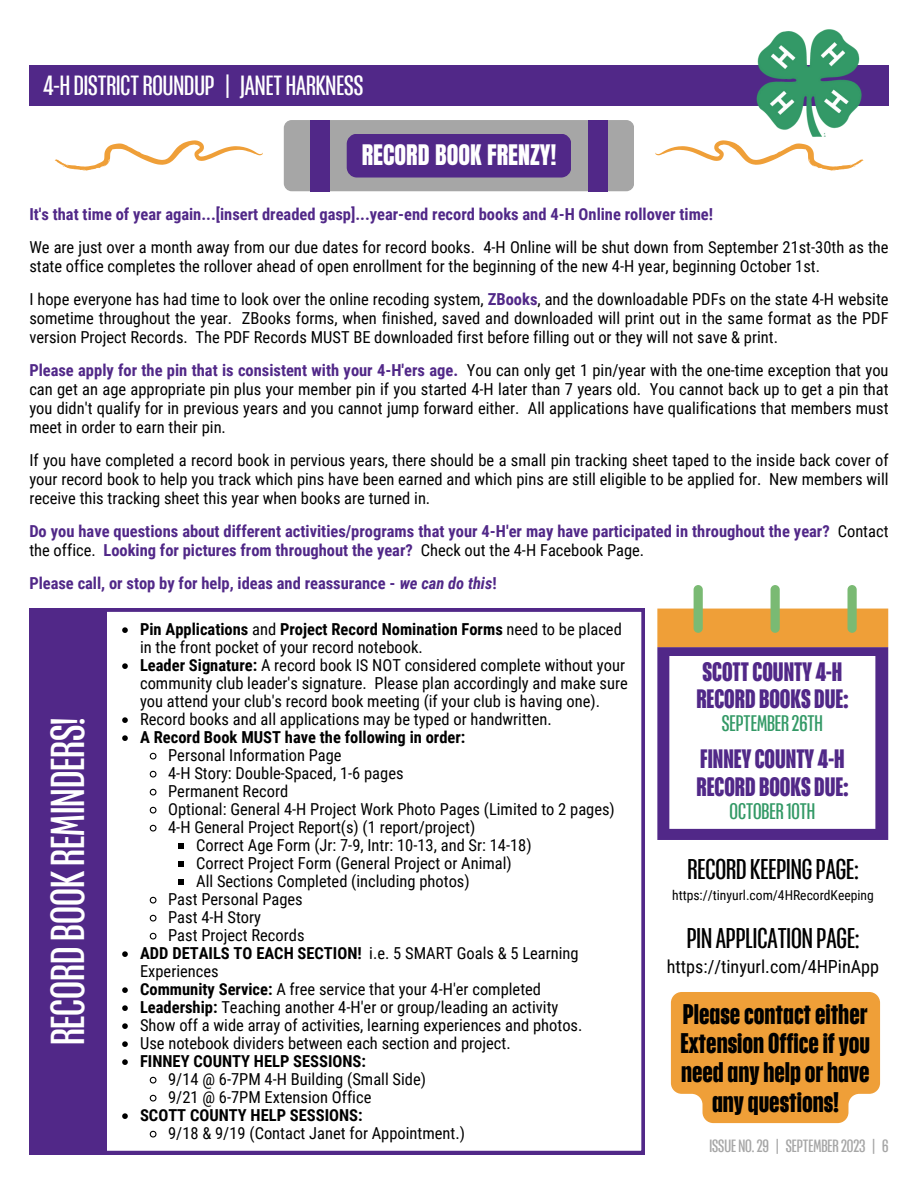
<style>
.page{position:relative;width:918px;height:1188px;background:#fff}
.page>*{position:absolute;margin:0;border:0;box-sizing:border-box;transform-origin:0 0}
.t1{font:40.2px "Placard Next";color:#fff}
.t2{font:24.15px "Placard Next";color:#000}
.t3{font:700 24px/29.2px "Placard Next";color:#000;text-align:center}
.t4{font:24px "Anton";color:#fff}
.t5{font:23.4px "Placard Next";color:#fff}
.t6{font:700 22.5px "Placard Next";color:#512888}
.t7{font:19.05px "Placard Next";color:#396}
.t8{font:18.15px "Roboto Condensed";color:#000}
.t9{font:16.5px/19px "Roboto Condensed";color:#000}
.t10{font:700 16.5px/19px "Roboto Condensed";color:#512888}
.t11{font:700 16.5px "Roboto Condensed";color:#000}
.t12{font:15px "Placard Next";color:#a6a6a6}
.t13{font:13.65px "Roboto Condensed";color:#000}
.s1{font-weight:700;color:#512888}
.s2{font-weight:400;color:#000}
.s3{font-style:italic}
.s4{font-weight:700}
</style>
<div class="page">
<div style="left:29px;top:65px;width:860px;height:40px;background:#512888"></div>
<div style="left:284px;top:120px;width:350px;height:71px;background:#a6a6a6;border-radius:8px"></div>
<div style="left:347px;top:134px;width:224px;height:44px;background:#512888;border-radius:10px"></div>
<div style="left:310px;top:120px;width:19px;height:71px;background:#512888"></div>
<div style="left:589px;top:120px;width:19px;height:71px;background:#512888"></div>
<img style="left:757px;top:29px;width:108px;height:108px">
<svg style="left:54px;top:140px;width:209px;height:31px"></svg>
<svg style="left:655px;top:140px;width:209px;height:31px"></svg>
<svg style="left:106px;top:609px;width:539px;height:545px"></svg>
<div style="left:657px;top:647px;width:231px;height:193px;background:#512888"></div>
<svg style="left:657px;top:585px;width:231px;height:62px"></svg>
<svg style="left:669px;top:656px;width:206px;height:173px"></svg>
<div style="left:29px;top:609px;width:77px;height:546px;background:#512888"></div>
<svg style="left:122px;top:627px;width:6px;height:6px"></svg>
<svg style="left:122px;top:663px;width:6px;height:6px"></svg>
<svg style="left:122px;top:717px;width:6px;height:6px"></svg>
<svg style="left:122px;top:735px;width:6px;height:6px"></svg>
<svg style="left:149px;top:752px;width:8px;height:8px"></svg>
<svg style="left:149px;top:770px;width:8px;height:8px"></svg>
<svg style="left:149px;top:788px;width:8px;height:8px"></svg>
<svg style="left:149px;top:806px;width:8px;height:8px"></svg>
<svg style="left:149px;top:824px;width:8px;height:8px"></svg>
<svg style="left:178px;top:843px;width:6px;height:6px"></svg>
<svg style="left:178px;top:861px;width:6px;height:6px"></svg>
<svg style="left:178px;top:879px;width:6px;height:6px"></svg>
<svg style="left:149px;top:896px;width:8px;height:8px"></svg>
<svg style="left:149px;top:914px;width:8px;height:8px"></svg>
<svg style="left:149px;top:932px;width:8px;height:8px"></svg>
<svg style="left:122px;top:951px;width:6px;height:6px"></svg>
<svg style="left:122px;top:987px;width:6px;height:6px"></svg>
<svg style="left:122px;top:1005px;width:6px;height:6px"></svg>
<svg style="left:122px;top:1023px;width:6px;height:6px"></svg>
<svg style="left:122px;top:1041px;width:6px;height:6px"></svg>
<svg style="left:122px;top:1059px;width:6px;height:6px"></svg>
<svg style="left:149px;top:1076px;width:8px;height:8px"></svg>
<svg style="left:149px;top:1094px;width:8px;height:8px"></svg>
<svg style="left:122px;top:1113px;width:6px;height:6px"></svg>
<svg style="left:149px;top:1130px;width:8px;height:8px"></svg>
<svg style="left:671px;top:992px;width:209px;height:131px;background:#f0a546"></svg>
<p class="t5" style="left:43px;top:69px;width:322px">4-H DISTRICT ROUNDUP | JANET HARKNESS</p>
<p class="t4" style="left:362px;top:137px;width:196px">RECORD BOOK FRENZY!</p>
<p class="t10" style="left:29px;top:205px;width:685px">It's that time of year again...[insert dreaded gasp]...year-end record books and 4-H Online rollover time!</p>
<p class="t9" style="left:29px;top:238px;width:861px">We are just over a month away from our due dates for record books. 4-H Online will be shut down from September 21st-30th as the state office completes the rollover ahead of open enrollment for the beginning of the new 4-H year, beginning October 1st.</p>
<p class="t9" style="left:29px;top:290px;width:861px;text-align:justify">I hope everyone has had time to look over the online recoding system, <span class="s1">ZBooks</span>, and the downloadable PDFs on the state 4-H website sometime throughout the year. ZBooks forms, when finished, saved and downloaded will print out in the same format as the PDF version Project Records. The PDF Records MUST BE downloaded first before filling out or they will not save &amp; print.</p>
<p class="t9" style="left:29px;top:361px;width:861px;text-align:justify"><span class="s1">Please apply for the pin that is consistent with your 4-H'ers age.</span> You can only get 1 pin/year with the one-time exception that you can get an age appropriate pin plus your member pin if you started 4-H later than 7 years old. You cannot back up to get a pin that you didn't qualify for in previous years and you cannot jump forward either. All applications have qualifications that members must meet in order to earn their pin.</p>
<p class="t9" style="left:29px;top:451px;width:861px;text-align:justify">If you have completed a record book in pervious years, there should be a small pin tracking sheet taped to the inside back cover of your record book to help you track which pins have been earned and which pins are still eligible to be applied for. New members will receive this tracking sheet this year when books are turned in.</p>
<p class="t10" style="left:29px;top:522px;width:861px">Do you have questions about different activities/programs that your 4-H'er may have participated in throughout the year? <span class="s2">Contact the office.</span> Looking for pictures from throughout the year? <span class="s2">Check out the 4-H Facebook Page.</span></p>
<p class="t10" style="left:29px;top:574px;width:469px">Please call, or stop by for help, ideas and reassurance - <span class="s3">we can do this</span>!</p>
<p class="t1" style="left:40px;top:1045px;width:329px;rotate:-90deg">RECORDBOOKREMINDERS!</p>
<p class="t9" style="left:140px;top:621px;width:483px;line-height:18px"><span class="s4">Pin Applications</span> and <span class="s4">Project Record Nomination Forms</span> need to be placed in the front pocket of your record notebook.</p>
<p class="t9" style="left:140px;top:657px;width:489px;line-height:18px"><span class="s4">Leader Signature:</span> A record book IS NOT considered complete without your community club leader's signature. Please plan accordingly and make sure you attend your club's record book meeting (if your club is having one).</p>
<p class="t9" style="left:140px;top:710px;width:413px">Record books and all applications may be typed or handwritten.</p>
<p class="t11" style="left:140px;top:728px;width:327px">A Record Book MUST have the following in order:</p>
<p class="t9" style="left:168px;top:746px;width:175px">Personal Information Page</p>
<p class="t9" style="left:168px;top:764px;width:237px">4-H Story: Double-Spaced, 1-6 pages</p>
<p class="t9" style="left:168px;top:782px;width:122px">Permanent Record</p>
<p class="t9" style="left:168px;top:800px;width:448px">Optional: General 4-H Project Work Photo Pages (Limited to 2 pages)</p>
<p class="t9" style="left:168px;top:818px;width:309px">4-H General Project Report(s) (1 report/project)</p>
<p class="t9" style="left:196px;top:836px;width:337px">Correct Age Form (Jr: 7-9, Intr: 10-13, and Sr: 14-18)</p>
<p class="t9" style="left:196px;top:854px;width:317px">Correct Project Form (General Project or Animal)</p>
<p class="t9" style="left:196px;top:872px;width:275px">All Sections Completed (including photos)</p>
<p class="t9" style="left:168px;top:890px;width:136px">Past Personal Pages</p>
<p class="t9" style="left:168px;top:908px;width:94px">Past 4-H Story</p>
<p class="t9" style="left:168px;top:926px;width:138px">Past Project Records</p>
<p class="t9" style="left:140px;top:945px;width:440px;line-height:18px"><span class="s4">ADD DETAILS TO EACH SECTION!</span> i.e. 5 SMART Goals &amp; 5 Learning<br>Experiences</p>
<p class="t9" style="left:140px;top:980px;width:403px"><span class="s4">Community Service:</span> A free service that your 4-H'er completed</p>
<p class="t9" style="left:140px;top:998px;width:420px"><span class="s4">Leadership:</span> Teaching another 4-H'er or group/leading an activity</p>
<p class="t9" style="left:140px;top:1016px;width:444px">Show off a wide array of activities, learning experiences and photos.</p>
<p class="t9" style="left:140px;top:1034px;width:372px">Use notebook dividers between each section and project.</p>
<p class="t11" style="left:140px;top:1052px;width:227px">FINNEY COUNTY HELP SESSIONS:</p>
<p class="t9" style="left:168px;top:1070px;width:259px">9/14 @ 6-7PM 4-H Building (Small Side)</p>
<p class="t9" style="left:168px;top:1088px;width:205px">9/21 @ 6-7PM Extension Office</p>
<p class="t11" style="left:140px;top:1106px;width:224px">SCOTT COUNTY HELP SESSIONS:</p>
<p class="t9" style="left:168px;top:1124px;width:298px">9/18 &amp; 9/19 (Contact Janet for Appointment.)</p>
<p class="t6" style="left:702px;top:656px;width:141px">SCOTT COUNTY 4-H</p>
<p class="t6" style="left:696px;top:683px;width:153px">RECORD BOOKS DUE:</p>
<p class="t7" style="left:722px;top:710px;width:103px">SEPTEMBER 26TH</p>
<p class="t6" style="left:700px;top:743px;width:146px">FINNEY COUNTY 4-H</p>
<p class="t6" style="left:696px;top:771px;width:153px">RECORD BOOKS DUE:</p>
<p class="t7" style="left:730px;top:798px;width:87px">OCTOBER 10TH</p>
<p class="t2" style="left:687px;top:853px;width:173px">RECORD KEEPING PAGE:</p>
<p class="t13" style="left:672px;top:887px;width:203px">https://tinyurl.com/4HRecordKeeping</p>
<p class="t2" style="left:687px;top:921px;width:174px">PIN APPLICATION PAGE:</p>
<p class="t8" style="left:667px;top:956px;width:214px">https://tinyurl.com/4HPinApp</p>
<p class="t3" style="left:681px;top:999px;width:191px">Please contact either<br>Extension Office if you need any help or have any questions!</p>
<p class="t12" style="left:709px;top:1135px;width:181px">ISSUE NO.29 | SEPTEMBER 2023 | 6</p>
</div>
